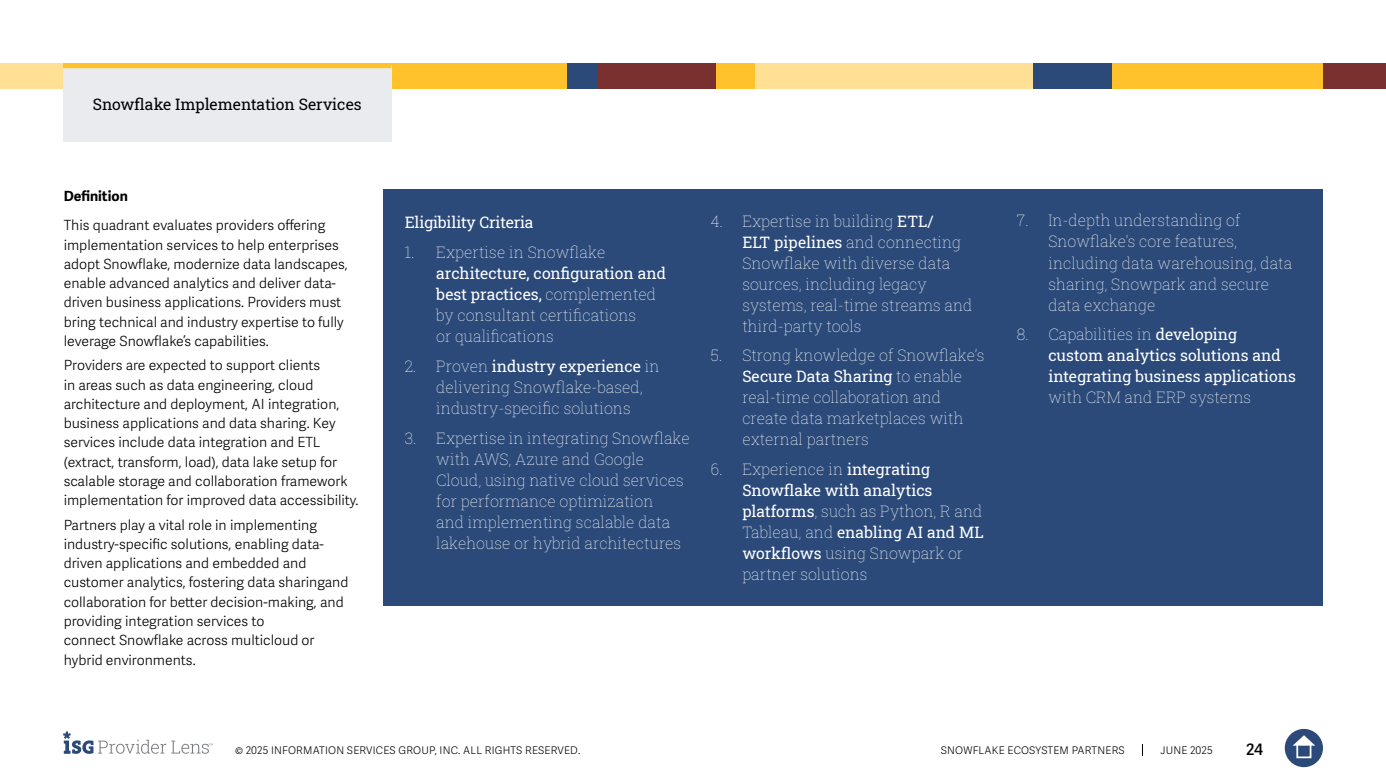
<style>
.page{position:relative;width:1386px;height:780px;background:#fff}
.page>*{position:absolute;margin:0;border:0;box-sizing:border-box;transform-origin:0 0}
.t1{font:15.75px/21px "Roboto Slab ISG P Thin";color:#fff}
.t2{font:15.75px/21px "Roboto Slab ISG P Regular";color:#fff}
.t3{font:15.75px "Roboto Slab ISG P Regular";color:#000}
.t4{font:600 15.75px "Adelle Sans";color:#000}
.t5{font:300 14px/19.2px "Adelle Sans";color:#000101}
.t6{font:700 14px "Adelle Sans";color:#000}
.t7{font:300 10.5px "Adelle Sans";letter-spacing:.02em;color:#000}
.s1{font-family:"Roboto Slab ISG P Thin"}
.s2{font-family:"Roboto Slab ISG P Regular"}
</style>
<div class="page">
<svg style="left:1142px;top:744px;width:1px;height:12px"></svg>
<div style="left:1285px;top:729px;width:38px;height:38px;background:#2b4a79;border-radius:50%"></div>
<svg style="left:1293px;top:735px;width:22px;height:10px"></svg>
<div style="left:1296px;top:743px;width:15px;height:15px;border:2px solid #fff"></div>
<svg style="left:63px;top:731px;width:150px;height:23px"></svg>
<div style="left:1047px;top:63px;width:276px;height:26px;background:#ffc22b"></div>
<div style="left:0;top:63px;width:158px;height:26px;background:#ffe095"></div>
<div style="left:158px;top:63px;width:409px;height:26px;background:#ffc22b"></div>
<div style="left:850px;top:63px;width:184px;height:26px;background:#ffe095"></div>
<div style="left:1323px;top:63px;width:63px;height:26px;background:#7a302e"></div>
<div style="left:1033px;top:63px;width:79px;height:26px;background:#2b4a79"></div>
<div style="left:754px;top:63px;width:98px;height:26px;background:#ffe095"></div>
<div style="left:598px;top:63px;width:157px;height:26px;background:#ffc22b"></div>
<div style="left:598px;top:63px;width:118px;height:26px;background:#7a302e"></div>
<div style="left:567px;top:63px;width:31px;height:26px;background:#2b4a79"></div>
<div style="left:63px;top:65px;width:328px;height:76px;background:#e9ebee"></div>
<div style="left:63px;top:63px;width:328px;height:5px;background:#ffc22b"></div>
<div style="left:384px;top:189px;width:939px;height:416px;background:#2b4a79"></div>
<p class="t3" style="left:93px;top:93px;width:270px">Snowflake Implementation Services</p>
<p class="t6" style="left:64px;top:187px;width:66px">Definition</p>
<p class="t5" style="left:64px;top:216px;width:286px">This quadrant evaluates providers offering implementation services to help enterprises adopt Snowflake, modernize data landscapes, enable advanced analytics and deliver data&shy;driven business applications. Providers must bring technical and industry expertise to fully leverage Snowflake’s capabilities.</p>
<p class="t5" style="left:64px;top:356px;width:296px">Providers are expected to support clients<br>in areas such as data engineering, cloud architecture and deployment, AI integration, business applications and data sharing. Key services include data integration and ETL (extract, transform, load), data lake setup for scalable storage and collaboration framework implementation for improved data accessibility.</p>
<p class="t5" style="left:64px;top:515px;width:286px">Partners play a vital role in implementing industry-specific solutions, enabling data&shy;driven applications and embedded and customer analytics, fostering data sharingand collaboration for better decision-making, and providing integration services to<br>connect Snowflake across multicloud or hybrid environments.</p>
<p class="t2" style="left:405px;top:212px;width:130px">Eligibility Criteria</p>
<p class="t1" style="left:405px;top:241px;width:202px">1. Expertise in Snowflake</p>
<p class="t2" style="left:436px;top:262px;width:231px">architecture, configuration and best practices, <span class="s1">complemented</span></p>
<p class="t1" style="left:436px;top:304px;width:202px">by consultant certifications or qualifications</p>
<p class="t2" style="left:405px;top:355px;width:256px"><span class="s1">2. Proven</span> industry experience <span class="s1">in</span></p>
<p class="t1" style="left:436px;top:376px;width:208px">delivering Snowflake-based, industry-specific solutions</p>
<p class="t1" style="left:436px;top:427px;width:255px;text-indent:-32px">3. Expertise in integrating Snowflake with AWS, Azure and Google Cloud, using native cloud services for performance optimization<br>and implementing scalable data lakehouse or hybrid architectures</p>
<p class="t1" style="left:742px;top:210px;width:232px;text-indent:-32px">4. Expertise in building <span class="s2">ETL/<br>ELT pipelines</span> and connecting<br>Snowflake with diverse data sources, including legacy systems, real-time streams and third-party tools</p>
<p class="t1" style="left:711px;top:345px;width:275px">5. Strong knowledge of Snowflake’s</p>
<p class="t2" style="left:742px;top:366px;width:221px">Secure Data Sharing <span class="s1">to enable</span></p>
<p class="t1" style="left:742px;top:387px;width:223px">real-time collaboration and create data marketplaces with external partners</p>
<p class="t1" style="left:711px;top:458px;width:221px">6. Experience in <span class="s2">integrating</span></p>
<p class="t2" style="left:742px;top:479px;width:192px">Snowflake with analytics</p>
<p class="t1" style="left:742px;top:500px;width:242px"><span class="s2">platforms</span>, such as Python, R and</p>
<p class="t2" style="left:742px;top:521px;width:243px"><span class="s1">Tableau, and</span> enabling AI and ML</p>
<p class="t1" style="left:742px;top:542px;width:222px"><span class="s2">workflows</span> using Snowpark or partner solutions</p>
<p class="t1" style="left:1048px;top:210px;width:245px;text-indent:-32px">7. In-depth understanding of<br>Snowflake’s core features, including data warehousing, data sharing, Snowpark and secure data exchange</p>
<p class="t1" style="left:1017px;top:323px;width:222px">8. Capabilities in <span class="s2">developing</span></p>
<p class="t2" style="left:1048px;top:344px;width:249px">custom analytics solutions and integrating business applications</p>
<p class="t1" style="left:1048px;top:386px;width:204px">with CRM and ERP systems</p>
<p class="t7" style="left:235px;top:744px;width:347px">© 2025 INFORMATION SERVICES GROUP, INC. ALL RIGHTS RESERVED.</p>
<p class="t7" style="left:941px;top:744px;width:185px">SNOWFLAKE ECOSYSTEM PARTNERS</p>
<p class="t7" style="left:1160px;top:744px;width:54px">JUNE 2025</p>
<p class="t4" style="left:1246px;top:740px;width:19px">24</p>
</div>
